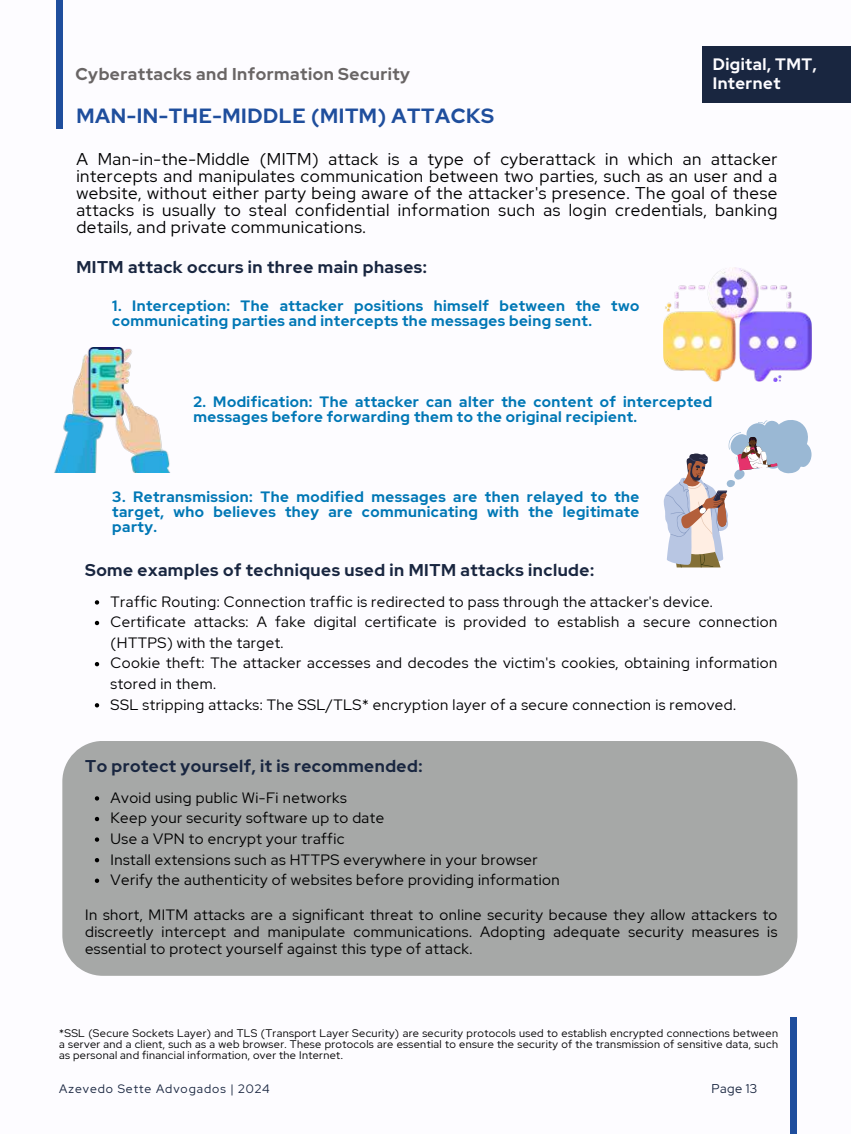
<style>
.page{position:relative;width:851px;height:1134px;background:#fff}
.page>*{position:absolute;margin:0;border:0;box-sizing:border-box;transform-origin:0 0}
.t1{font:700 20.6px "Red Hat Display";letter-spacing:.03em;color:#1f4e9d}
.t2{font:17px/17px "Red Hat Display";letter-spacing:.03em;color:#000;text-align:justify}
.t3{font:700 17px "Red Hat Display";letter-spacing:.03em;color:#192640}
.t4{font:700 17px "Red Hat Display";letter-spacing:.03em;color:#696565}
.t5{font:700 16.6px/19.2px "Red Hat Display";letter-spacing:.03em;color:#fdfcff}
.t6{font:15px/20.6px "Red Hat Display";letter-spacing:.03em;color:#000}
.t7{font:700 15px/15px "Red Hat Display";letter-spacing:.03em;color:#0077b5}
.t8{font:12.8px "Red Hat Display";letter-spacing:.03em;color:#192640}
.t9{font:12.2px "Red Hat Display";letter-spacing:.08em;color:#192640}
.t10{font:11px/11px "Red Hat Display";letter-spacing:.03em;color:#000;text-align:justify}
</style>
<div class="page">
<img style="left:54px;top:348px;width:116px;height:124px">
<svg style="left:663px;top:420px;width:148px;height:147px"></svg>
<img style="left:664px;top:267px;width:147px;height:114px">
<div style="left:62px;top:741px;width:735px;height:235px;background:#a6a8a7;border-radius:41px"></div>
<svg style="left:95px;top:600px;width:4px;height:5px"></svg>
<svg style="left:95px;top:621px;width:4px;height:4px"></svg>
<svg style="left:95px;top:662px;width:4px;height:4px"></svg>
<svg style="left:95px;top:703px;width:4px;height:4px"></svg>
<svg style="left:95px;top:796px;width:4px;height:5px"></svg>
<svg style="left:95px;top:817px;width:4px;height:4px"></svg>
<svg style="left:95px;top:837px;width:4px;height:5px"></svg>
<svg style="left:95px;top:858px;width:4px;height:4px"></svg>
<svg style="left:95px;top:879px;width:4px;height:4px"></svg>
<div style="left:790px;top:1018px;width:6px;height:116px;background:#1f4e9d"></div>
<div style="left:702px;top:46px;width:148px;height:57px;background:#192640"></div>
<div style="left:56px;top:0;width:6px;height:129px;background:#1f4e9d"></div>
<p class="t4" style="left:75px;top:63px;width:336px">Cyberattacks and Information Security</p>
<h1 class="t1" style="left:76px;top:102px;width:419px">MAN-IN-THE-MIDDLE (MITM) ATTACKS</h1>
<p class="t5" style="left:712px;top:55px;width:106px">Digital, TMT,<br>Internet</p>
<p class="t2" style="left:76px;top:151px;width:702px">A Man-in-the-Middle (MITM) attack is a type of cyberattack in which an attacker intercepts and manipulates communication between two parties, such as an user and a website, without either party being aware of the attacker's presence. The goal of these attacks is usually to steal confidential information such as login credentials, banking details, and private communications.</p>
<p class="t3" style="left:76px;top:256px;width:352px">MITM attack occurs in three main phases:</p>
<p class="t7" style="left:112px;top:299px;width:528px">1. Interception: The attacker positions himself between the two communicating parties and intercepts the messages being sent.</p>
<p class="t7" style="left:193px;top:394px;width:520px">2. Modification: The attacker can alter the content of intercepted messages before forwarding them to the original recipient.</p>
<p class="t7" style="left:112px;top:489px;width:528px;text-align:justify">3. Retransmission: The modified messages are then relayed to the target, who believes they are communicating with the legitimate party.</p>
<p class="t3" style="left:85px;top:559px;width:510px">Some examples of techniques used in MITM attacks include:</p>
<p class="t6" style="left:111px;top:591px;width:668px">Traffic Routing: Connection traffic is redirected to pass through the attacker's device.<br>Certificate attacks: A fake digital certificate is provided to establish a secure connection (HTTPS) with the target.<br>Cookie theft: The attacker accesses and decodes the victim's cookies, obtaining information stored in them.<br>SSL stripping attacks: The SSL/TLS* encryption layer of a secure connection is removed.</p>
<p class="t3" style="left:85px;top:755px;width:339px">To protect yourself, it is recommended:</p>
<p class="t6" style="left:111px;top:787px;width:450px">Avoid using public Wi-Fi networks<br>Keep your security software up to date<br>Use a VPN to encrypt your traffic<br>Install extensions such as HTTPS everywhere in your browser Verify the authenticity of websites before providing information</p>
<p class="t6" style="left:85px;top:906px;width:693px;line-height:17.4px;text-align:justify">In short, MITM attacks are a significant threat to online security because they allow attackers to discreetly intercept and manipulate communications. Adopting adequate security measures is essential to protect yourself against this type of attack.</p>
<p class="t10" style="left:59px;top:1027px;width:720px">*SSL (Secure Sockets Layer) and TLS (Transport Layer Security) are security protocols used to establish encrypted connections between a server and a client, such as a web browser. These protocols are essential to ensure the security of the transmission of sensitive data, such as personal and financial information, over the Internet.</p>
<p class="t9" style="left:59px;top:1081px;width:212px">Azevedo Sette Advogados | 2024</p>
<p class="t8" style="left:711px;top:1080px;width:47px">Page 13</p>
</div>
